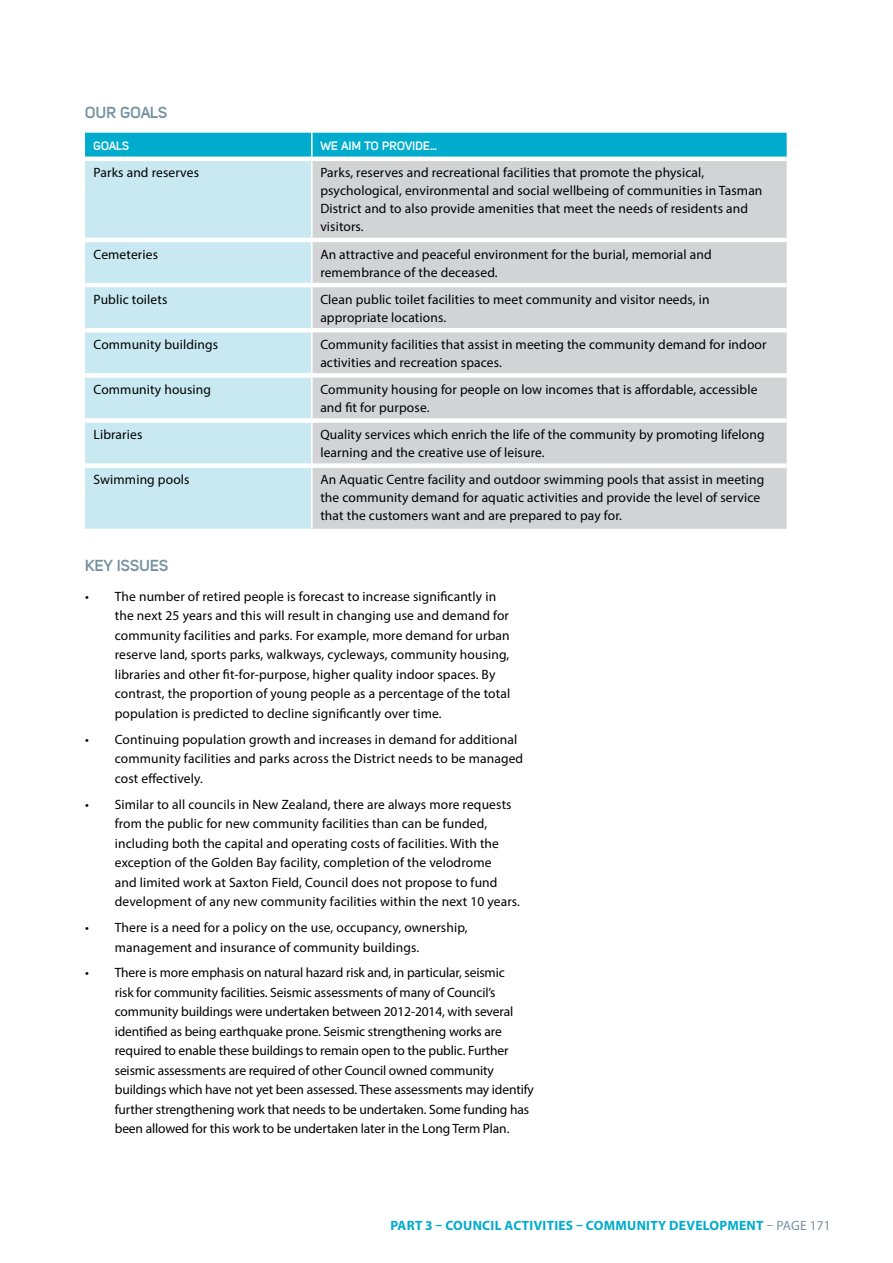
<style>
.page{position:relative;width:893px;height:1263px;background:#fff}
.page>*{position:absolute;margin:0;border:0;box-sizing:border-box;transform-origin:0 0}
.t1{font:700 15.75px "Uni Sans Semi";color:#7491a0}
.t2{font:13.5px/19.5px "Myriad Pro";letter-spacing:.01em;color:#000}
.t3{font:13.5px/19.5px "Myriad Pro";letter-spacing:-.01em;color:#000}
.t4{font:700 13.5px "Myriad Pro";letter-spacing:.02em;color:#00accd}
.t5{font:700 12px "Uni Sans Semi";color:#fff}
.s1{font-weight:400;color:#7491a0}
</style>
<div class="page">
<div style="left:85px;top:133px;width:702px;height:24px;background:#00accd"></div>
<div style="left:85px;top:161px;width:226px;height:368px;background:#c8e9f1"></div>
<div style="left:313px;top:161px;width:474px;height:368px;background:#d1d3d4"></div>
<hr style="left:311px;top:133px;width:2px;height:24px;background:#fff">
<hr style="left:85px;top:238px;width:227px;height:4px;background:#fff">
<hr style="left:312px;top:238px;width:475px;height:4px;background:#fff">
<hr style="left:85px;top:283px;width:227px;height:4px;background:#fff">
<hr style="left:312px;top:283px;width:475px;height:4px;background:#fff">
<hr style="left:85px;top:328px;width:227px;height:4px;background:#fff">
<hr style="left:312px;top:328px;width:475px;height:4px;background:#fff">
<div style="left:85px;top:373px;width:227px;height:5px;background:#fff"></div>
<div style="left:312px;top:373px;width:475px;height:5px;background:#fff"></div>
<div style="left:85px;top:418px;width:227px;height:5px;background:#fff"></div>
<div style="left:312px;top:418px;width:475px;height:5px;background:#fff"></div>
<div style="left:85px;top:463px;width:227px;height:5px;background:#fff"></div>
<div style="left:312px;top:463px;width:475px;height:5px;background:#fff"></div>
<p class="t1" style="left:85px;top:103px;width:84px">OUR GOALS</p>
<p class="t5" style="left:94px;top:139px;width:37px">GOALS</p>
<p class="t5" style="left:320px;top:139px;width:119px">WE AIM TO PROVIDE…</p>
<p class="t2" style="left:94px;top:163px;width:107px">Parks and reserves</p>
<p class="t2" style="left:320px;top:164px;width:444px;line-height:18px">Parks, reserves and recreational facilities that promote the physical, psychological, environmental and social wellbeing of communities in Tasman District and to also provide amenities that meet the needs of residents and visitors.</p>
<p class="t2" style="left:94px;top:244px;width:66px">Cemeteries</p>
<p class="t2" style="left:320px;top:245px;width:393px;line-height:18px">An attractive and peaceful environment for the burial, memorial and remembrance of the deceased.</p>
<p class="t2" style="left:94px;top:289px;width:75px">Public toilets</p>
<p class="t2" style="left:320px;top:290px;width:391px;line-height:18px">Clean public toilet facilities to meet community and visitor needs, in appropriate locations.</p>
<p class="t2" style="left:94px;top:334px;width:126px">Community buildings</p>
<p class="t2" style="left:320px;top:335px;width:448px;line-height:18px">Community facilities that assist in meeting the community demand for indoor activities and recreation spaces.</p>
<p class="t2" style="left:94px;top:379px;width:119px">Community housing</p>
<p class="t2" style="left:320px;top:380px;width:439px;line-height:18px">Community housing for people on low incomes that is affordable, accessible and fit for purpose.</p>
<p class="t2" style="left:94px;top:425px;width:50px">Libraries</p>
<p class="t2" style="left:320px;top:425px;width:446px;line-height:18px">Quality services which enrich the life of the community by promoting lifelong learning and the creative use of leisure.</p>
<p class="t2" style="left:94px;top:470px;width:98px">Swimming pools</p>
<p class="t2" style="left:320px;top:470px;width:445px;line-height:18px">An Aquatic Centre facility and outdoor swimming pools that assist in meeting the community demand for aquatic activities and provide the level of service that the customers want and are prepared to pay for.</p>
<p class="t1" style="left:85px;top:556px;width:85px">KEY ISSUES</p>
<p class="t2" style="left:115px;top:586px;width:397px;text-indent:-30px">• The number of retired people is forecast to increase significantly in the next 25 years and this will result in changing use and demand for community facilities and parks. For example, more demand for urban reserve land, sports parks, walkways, cycleways, community housing, libraries and other fit-for-purpose, higher quality indoor spaces. By contrast, the proportion of young people as a percentage of the total population is predicted to decline significantly over time.</p>
<p class="t2" style="left:115px;top:729px;width:410px;text-indent:-30px">• Continuing population growth and increases in demand for additional community facilities and parks across the District needs to be managed cost effectively.</p>
<p class="t2" style="left:115px;top:794px;width:407px;text-indent:-30px">• Similar to all councils in New Zealand, there are always more requests from the public for new community facilities than can be funded, including both the capital and operating costs of facilities. With the exception of the Golden Bay facility, completion of the velodrome<br>and limited work at Saxton Field, Council does not propose to fund development of any new community facilities within the next 10 years.</p>
<p class="t2" style="left:115px;top:917px;width:354px;text-indent:-30px">• There is a need for a policy on the use, occupancy, ownership, management and insurance of community buildings.</p>
<p class="t3" style="left:115px;top:963px;width:421px;text-indent:-30px">• There is more emphasis on natural hazard risk and, in particular, seismic<br>risk for community facilities. Seismic assessments of many of Council’s community buildings were undertaken between 2012-2014, with several identified as being earthquake prone. Seismic strengthening works are required to enable these buildings to remain open to the public. Further seismic assessments are required of other Council owned community buildings which have not yet been assessed. These assessments may identify further strengthening work that needs to be undertaken. Some funding has been allowed for this work to be undertaken later in the Long Term Plan.</p>
<p class="t4" style="left:390px;top:1217px;width:442px">PART 3 – COUNCIL ACTIVITIES – COMMUNITY DEVELOPMENT <span class="s1">– PAGE 171</span></p>
</div>
